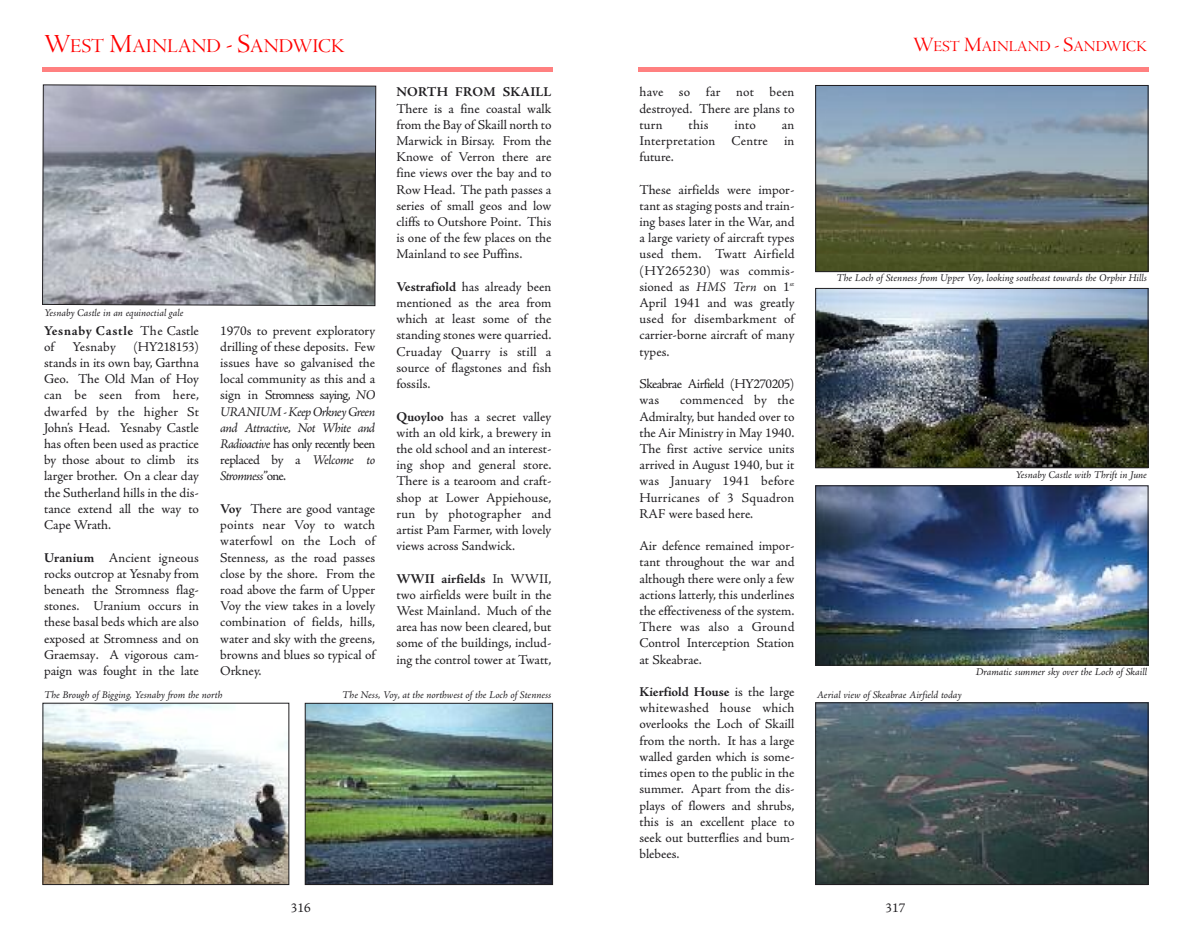
<style>
.page{position:relative;width:1191px;height:936px;background:#fff}
.page>*{position:absolute;margin:0;border:0;box-sizing:border-box;transform-origin:0 0}
.t1{font:20.25px "Adobe Jenson Pro Disp";color:#ff0001}
.t2{font:15.75px "Adobe Jenson Pro Disp";color:#ff0001}
.t3{font:13.5px/16.2px "Adobe Jenson Pro";letter-spacing:-.005em;color:#201e21;text-align:justify}
.t4{font:13.5px/16.2px "Adobe Jenson Pro";letter-spacing:-.04em;color:#201e21}
.t5{font:700 13.5px/16.2px "Adobe Jenson Pro";letter-spacing:.05em;color:#201e21}
.t6{font:700 13.5px "Adobe Jenson Pro";letter-spacing:.015em;color:#201e21}
.t7{font:13.5px "Adobe Jenson Pro";letter-spacing:.015em;color:#201e21}
.t8{font:italic 10.5px "Adobe Jenson Pro";letter-spacing:-.005em;color:#201e21}
.s1{font-size:27px}
.s2{font-weight:400}
.s3{font-weight:700}
.s4{font-style:italic}
.s5{font-size:21px}
</style>
<div class="page">
<img style="left:817px;top:487px;width:329px;height:176px">
<div style="left:815px;top:485px;width:333px;height:180px;border:1px solid #201e21"></div>
<img style="left:817px;top:704px;width:329px;height:178px">
<div style="left:815px;top:702px;width:333px;height:182px;border:1px solid #201e21"></div>
<hr style="left:638px;top:68px;width:510px;height:4px;background:#ff8080">
<img style="left:817px;top:87px;width:329px;height:183px">
<div style="left:815px;top:85px;width:333px;height:187px;border:1px solid #201e21"></div>
<img style="left:817px;top:290px;width:329px;height:176px">
<div style="left:815px;top:288px;width:333px;height:180px;border:1px solid #201e21"></div>
<svg style="left:42px;top:84px;width:334px;height:222px;background:#8d9097"></svg>
<img style="left:307px;top:705px;width:244px;height:177px">
<div style="left:305px;top:703px;width:248px;height:181px;border:1px solid #201e21"></div>
<img style="left:45px;top:704px;width:242px;height:178px">
<div style="left:43px;top:702px;width:246px;height:182px;border:1px solid #201e21"></div>
<hr style="left:43px;top:68px;width:510px;height:4px;background:#ff8080">
<h1 class="t1" style="left:44px;top:39px;width:302px"><span class="s1">W</span>EST <span class="s1">M</span>AINLAND <span class="s1">- S</span>ANDWICK</h1>
<p class="t8" style="left:44px;top:309px;width:141px">Yesnaby Castle in an equinoctial gale</p>
<p class="t5" style="left:44px;top:323px;width:156px">Yesnaby Castle <span class="s2">The Castle of</span></p>
<p class="t3" style="left:44px;top:340px;width:156px;text-indent:89px">(HY218153) stands in its own bay, Garthna Geo. The Old Man of Hoy can be seen from here, dwarfed by the higher St John’s Head. Yesnaby Castle has often been used as practice by those about to climb its larger brother. On a clear day the Sutherland hills in the dis&shy;tance extend all the way to Cape Wrath.</p>
<p class="t3" style="left:44px;top:550px;width:156px"><span class="s3">Uranium</span> Ancient igneous rocks outcrop at Yesnaby from beneath the Stromness flag&shy;stones. Uranium occurs in these basal beds which are also exposed at Stromness and on Graemsay. A vigorous cam&shy;paign was fought in the late</p>
<p class="t7" style="left:73px;top:341px;width:45px">Yesnaby</p>
<p class="t3" style="left:220px;top:323px;width:156px">1970s to prevent exploratory drilling of these deposits. Few issues have so galvanised the local community as this and a sign in Stromness saying, <span class="s4">NO URANIUM - Keep Orkney Green and Attractive, Not White and Radioactive</span> has only recently been replaced by a <span class="s4">Welcome to Stromness”</span>one.</p>
<p class="t3" style="left:220px;top:502px;width:156px"><span class="s3">Voy</span> There are good vantage points near Voy to watch waterfowl on the Loch of Stenness, as the road passes close by the shore. From the road above the farm of Upper Voy the view takes in a lovely combination of fields, hills, water and sky with the greens, browns and blues so typical of Orkney.</p>
<p class="t6" style="left:396px;top:87px;width:156px">NORTH FROM SKAILL</p>
<p class="t3" style="left:396px;top:102px;width:156px">There is a fine coastal walk from the Bay of Skaill north to Marwick in Birsay. From the Knowe of Verron there are fine views over the bay and to Row Head. The path passes a series of small geos and low cliffs to Outshore Point. This is one of the few places on the Mainland to see Puffins.</p>
<p class="t3" style="left:396px;top:280px;width:156px"><span class="s3">Vestrafiold</span> has already been mentioned as the area from which at least some of the standing stones were quarried.<br>Cruaday Quarry is still a source of flagstones and fish fossils.</p>
<p class="t3" style="left:396px;top:409px;width:156px"><span class="s3">Quoyloo</span> has a secret valley with an old kirk, a brewery in the old school and an interest&shy;ing shop and general store.<br>There is a tearoom and craft&shy;shop at Lower Appiehouse, run by photographer and artist Pam Farmer, with lovely views across Sandwick.</p>
<p class="t3" style="left:396px;top:571px;width:156px"><span class="s3">WWII airfields</span> In WWII, two airfields were built in the West Mainland. Much of the area has now been cleared, but some of the buildings, includ&shy;ing the control tower at Twatt,</p>
<p class="t8" style="left:44px;top:690px;width:180px">The Brough of Bigging, Yesnaby from the north</p>
<p class="t8" style="left:342px;top:690px;width:211px">The Ness, Voy, at the northwest of the Loch of Stenness</p>
<p class="t3" style="left:291px;top:900px;width:21px">316</p>
<p class="t3" style="left:639px;top:85px;width:156px">have so far not been destroyed. There are plans to turn</p>
<p class="t3" style="left:688px;top:118px;width:22px">this</p>
<p class="t3" style="left:734px;top:118px;width:23px">into</p>
<p class="t3" style="left:639px;top:118px;width:156px;text-indent:142px">an Interpretation Centre in future.</p>
<p class="t3" style="left:639px;top:183px;width:156px">These airfields were impor&shy;tant as staging posts and train&shy;ing bases later in the War, and a large variety of aircraft types used them. Twatt Airfield (HY265230) was commis&shy;sioned as <span class="s4">HMS Tern</span> on 1<sup>st </sup>April 1941 and was greatly used for disembarkment of carrier-borne aircraft of many types.</p>
<p class="t4" style="left:639px;top:377px;width:156px">Skeabrae Airfield (HY270205) was</p>
<p class="t3" style="left:639px;top:393px;width:156px;text-indent:41px">commenced by the Admiralty, but handed over to the Air Ministry in May 1940.<br>The first active service units arrived in August 1940, but it was January 1941 before Hurricanes of 3 Squadron RAF were based here.</p>
<p class="t3" style="left:639px;top:539px;width:156px">Air defence remained impor&shy;tant throughout the war and although there were only a few actions latterly, this underlines the effectiveness of the system.<br>There was also a Ground Control Interception Station at Skeabrae.</p>
<p class="t3" style="left:639px;top:685px;width:156px"><span class="s3">Kierfiold House</span> is the large whitewashed house which overlooks the Loch of Skaill from the north. It has a large walled garden which is some&shy;times open to the public in the summer. Apart from the dis&shy;plays of flowers and shrubs, this is an excellent place to seek out butterflies and bum&shy;blebees.</p>
<p class="t2" style="left:913px;top:40px;width:235px"><span class="s5">W</span>EST <span class="s5">M</span>AINLAND <span class="s5">- S</span>ANDWICK</p>
<p class="t8" style="left:836px;top:274px;width:312px">The Loch of Stenness from Upper Voy, looking southeast towards the Orphir Hills</p>
<p class="t8" style="left:1015px;top:471px;width:133px">Yesnaby Castle with Thrift in June</p>
<p class="t8" style="left:816px;top:690px;width:146px">Aerial view of Skeabrae Airfield today</p>
<p class="t8" style="left:975px;top:668px;width:173px">Dramatic summer sky over the Loch of Skaill</p>
<p class="t3" style="left:885px;top:900px;width:21px">317</p>
</div>
